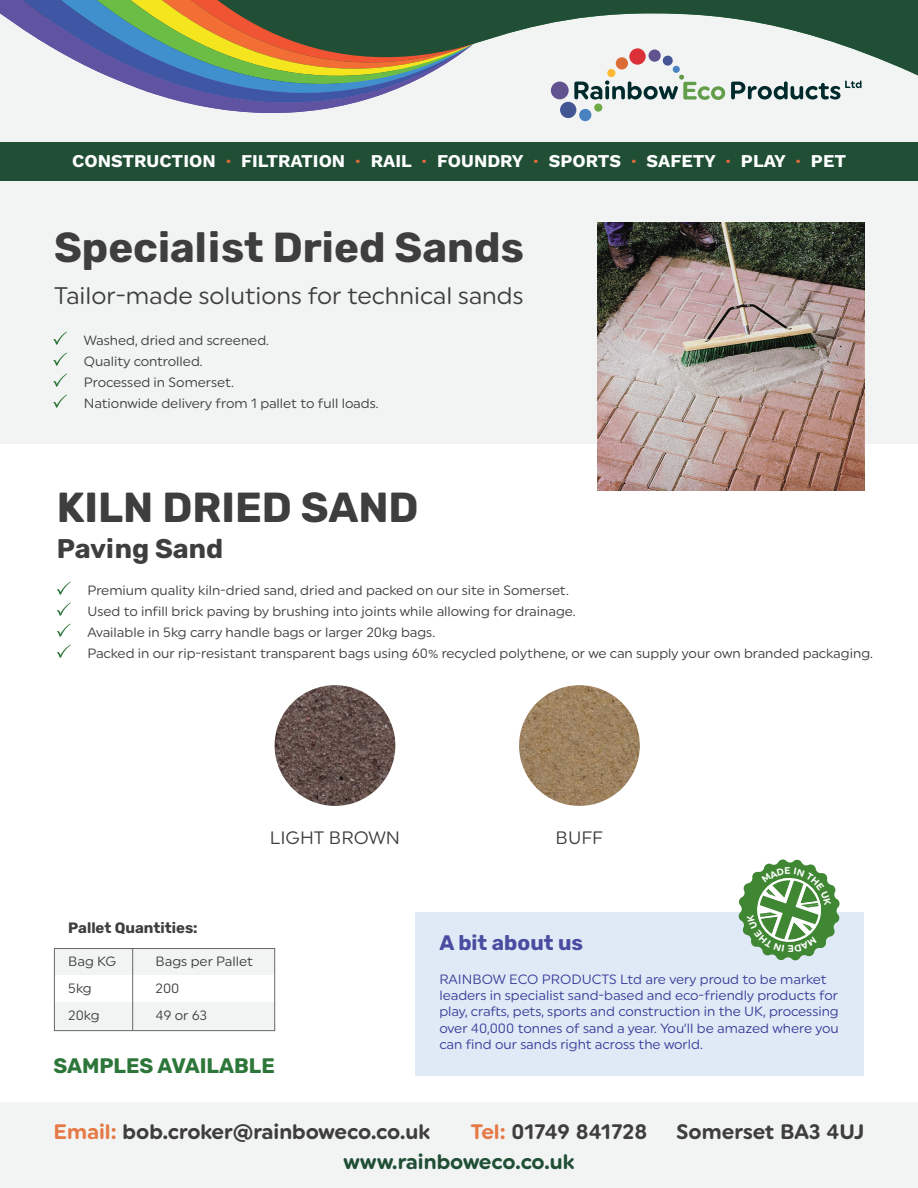
<style>
.page{position:relative;width:918px;height:1188px;background:#fff}
.page>*{position:absolute;margin:0;border:0;box-sizing:border-box;transform-origin:0 0}
.t1{font:700 42px "Rubik";color:#3e3e3f}
.t2{font:700 27px "Rubik";color:#3e3e3f}
.t3{font:24px "Uniform Rnd";color:#3e3e3f}
.t4{font:700 21px "Uniform Rounded";color:#3e3e3f}
.t5{font:700 21px "Uniform Rounded";color:#204f36}
.t6{font:700 21px "Rubik";color:#2d7639}
.t7{font:700 21px "Rubik";color:#494ca0}
.t8{font:18px "Work Sans";color:#fff}
.t9{font:18px "Uniform Rnd";color:#3e3e3f}
.t10{font:700 15px "Rubik";color:#3e3e3f}
.t11{font:13.5px "Uniform Rnd";color:#3e3e3f}
.t12{font:13.5px/16.2px "Uniform Rnd";color:#383e99}
.s1{color:#e36b36}
.s2{color:#e67a47}
</style>
<div class="page">
<div style="left:0;top:0;width:918px;height:443px;background:#f2f4f4"></div>
<svg style="left:732px;top:99px;width:106px;height:1px"></svg>
<div style="left:594px;top:104px;width:8px;height:8px;background:#6eaa43;border-radius:50%"></div>
<div style="left:560px;top:102px;width:16px;height:16px;background:#435593;border-radius:50%"></div>
<div style="left:579px;top:109px;width:12px;height:12px;background:#4982c0;border-radius:50%"></div>
<svg style="left:575px;top:99px;width:147px;height:1px"></svg>
<img style="left:598px;top:223px;width:266px;height:267px">
<div style="left:54px;top:949px;width:221px;height:26px;background:#f2f4f4"></div>
<div style="left:54px;top:1003px;width:221px;height:28px;background:#f2f4f4"></div>
<div style="left:54px;top:948px;width:221px;height:83px;border:1px solid #666969"></div>
<hr style="left:132px;top:949px;width:1px;height:82px;background:#666969">
<svg style="left:53px;top:332px;width:14px;height:13px"></svg>
<svg style="left:53px;top:353px;width:14px;height:13px"></svg>
<svg style="left:53px;top:374px;width:14px;height:13px"></svg>
<svg style="left:53px;top:395px;width:14px;height:13px"></svg>
<svg style="left:57px;top:582px;width:14px;height:13px"></svg>
<svg style="left:57px;top:603px;width:14px;height:13px"></svg>
<svg style="left:57px;top:624px;width:14px;height:13px"></svg>
<svg style="left:57px;top:645px;width:14px;height:13px"></svg>
<svg style="left:474px;top:0;width:444px;height:99px"></svg>
<svg style="left:0;top:0;width:474px;height:113px"></svg>
<div style="left:0;top:1103px;width:918px;height:85px;background:#f2f4f4"></div>
<img style="left:275px;top:685px;width:120px;height:121px;border-radius:60px">
<img style="left:519px;top:685px;width:121px;height:121px;border-radius:60px">
<div style="left:0;top:142px;width:918px;height:38px;background:#204f36"></div>
<div style="left:415px;top:912px;width:449px;height:163px;background:#e0eaf6"></div>
<svg style="left:738px;top:859px;width:102px;height:102px"></svg>
<p class="t8" style="left:72px;top:147px;width:775px">CONSTRUCTION <span class="s1">·</span> FILTRATION <span class="s1">·</span> RAIL <span class="s1">·</span> FOUNDRY <span class="s1">·</span> SPORTS <span class="s1">·</span> SAFETY <span class="s1">·</span> PLAY <span class="s1">·</span> PET</p>
<p class="t1" style="left:54px;top:224px;width:471px">Specialist Dried Sands</p>
<p class="t3" style="left:54px;top:281px;width:471px">Tailor-made solutions for technical sands</p>
<p class="t11" style="left:84px;top:332px;width:187px">Washed, dried and screened.</p>
<p class="t11" style="left:84px;top:353px;width:120px">Quality controlled.</p>
<p class="t11" style="left:84px;top:374px;width:152px">Processed in Somerset.</p>
<p class="t11" style="left:84px;top:395px;width:296px">Nationwide delivery from 1 pallet to full loads.</p>
<p class="t1" style="left:57px;top:484px;width:363px">KILN DRIED SAND</p>
<p class="t2" style="left:57px;top:533px;width:168px">Paving Sand</p>
<p class="t11" style="left:87px;top:582px;width:483px">Premium quality kiln-dried sand, dried and packed on our site in Somerset.</p>
<p class="t11" style="left:87px;top:603px;width:490px">Used to infill brick paving by brushing into joints while allowing for drainage.</p>
<p class="t11" style="left:87px;top:624px;width:349px">Available in 5kg carry handle bags or larger 20kg bags.</p>
<p class="t11" style="left:87px;top:645px;width:787px">Packed in our rip-resistant transparent bags using 60% recycled polythene, or we can supply your own branded packaging.</p>
<p class="t9" style="left:270px;top:826px;width:132px">LIGHT BROWN</p>
<p class="t9" style="left:556px;top:826px;width:49px">BUFF</p>
<p class="t10" style="left:68px;top:920px;width:131px">Pallet Quantities:</p>
<p class="t11" style="left:68px;top:953px;width:50px">Bag KG</p>
<p class="t11" style="left:156px;top:953px;width:99px">Bags per Pallet</p>
<p class="t11" style="left:68px;top:980px;width:25px">5kg</p>
<p class="t11" style="left:156px;top:980px;width:25px">200</p>
<p class="t11" style="left:68px;top:1007px;width:33px">20kg</p>
<p class="t11" style="left:156px;top:1007px;width:53px">49 or 63</p>
<p class="t7" style="left:439px;top:931px;width:145px">A bit about us</p>
<p class="t12" style="left:439px;top:971px;width:401px">RAINBOW ECO PRODUCTS Ltd are very proud to be market leaders in specialist sand-based and eco-friendly products for play, crafts, pets, sports and construction in the UK, processing over 40,000 tonnes of sand a year. You’ll be amazed where you can find our sands right across the world.</p>
<p class="t6" style="left:53px;top:1054px;width:223px">SAMPLES AVAILABLE</p>
<p class="t4" style="left:54px;top:1119px;width:378px"><span class="s2">Email:</span> bob.croker@rainboweco.co.uk</p>
<p class="t4" style="left:471px;top:1119px;width:178px"><span class="s2">Tel:</span> 01749 841728</p>
<p class="t4" style="left:677px;top:1119px;width:189px">Somerset BA3 4UJ</p>
<p class="t5" style="left:344px;top:1149px;width:232px">www.rainboweco.co.uk</p>
</div>
